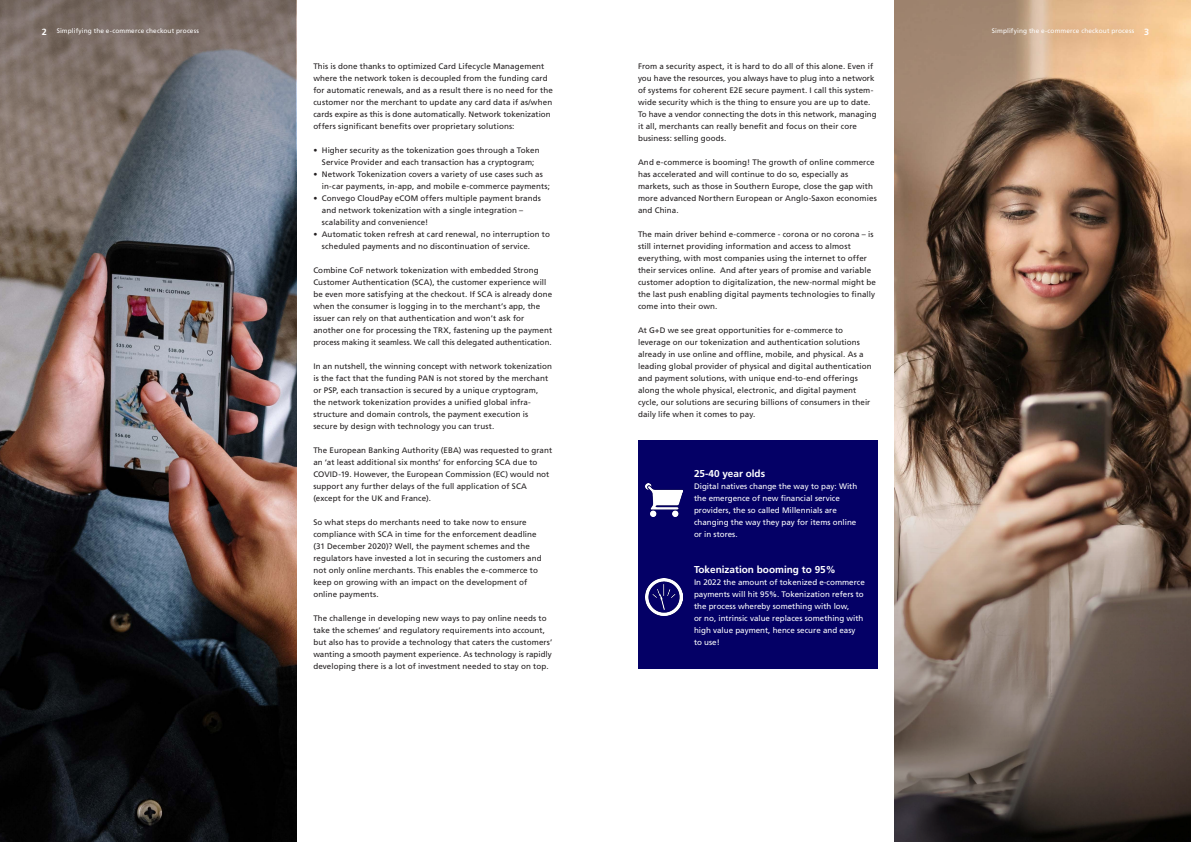
<style>
.page{position:relative;width:1191px;height:842px;background:#fff}
.page>*{position:absolute;margin:0;border:0;box-sizing:border-box;transform-origin:0 0}
.t1{font:700 10px "Frutiger LT Pro";color:#fff}
.t2{font:8px/12px "Frutiger LT Pro";letter-spacing:.01em;color:#231f20}
.t3{font:8px/12px "Frutiger LT Pro";color:#fff}
.t4{font:6.5px "Frutiger LT Pro";letter-spacing:.02em;color:#fff}
.s1{font-weight:700;font-size:9px}
</style>
<div class="page">
<img style="left:0;top:357px;width:296px;height:485px">
<svg style="left:0;top:0;width:296px;height:357px;background:#777172"></svg>
<img style="left:894px;top:0;width:297px;height:471px">
<svg style="left:894px;top:471px;width:297px;height:371px;background:#7a6a60"></svg>
<div style="left:638px;top:441px;width:239px;height:228px;background:#040066"></div>
<img style="left:645px;top:578px;width:37px;height:37px">
<img style="left:645px;top:483px;width:37px;height:33px">
<p class="t4" style="left:42px;top:27px;width:159px"><span class="s1">2</span> Simplifying the e-commerce checkout process</p>
<p class="t4" style="left:992px;top:27px;width:159px">Simplifying the e-commerce checkout process <span class="s1">3</span></p>
<p class="t2" style="left:313px;top:60px;width:241px">This is done thanks to optimized Card Lifecycle Management where the network token is decoupled from the funding card for automatic renewals, and as a result there is no need for the customer nor the merchant to update any card data if as/when cards expire as this is done automatically. Network tokenization offers significant benefits over proprietary solutions:</p>
<p class="t2" style="left:313px;top:144px;width:228px;text-align:center">• Higher security as the tokenization goes through a Token<br>Service Provider and each transaction has a cryptogram;</p>
<p class="t2" style="left:322px;top:168px;width:230px;text-indent:-9px">• Network Tokenization covers a variety of use cases such as in-car payments, in-app, and mobile e-commerce payments;</p>
<p class="t2" style="left:322px;top:192px;width:221px;text-indent:-9px">• Convego CloudPay eCOM offers multiple payment brands and network tokenization with a single integration – scalability and convenience!</p>
<p class="t2" style="left:322px;top:228px;width:229px;text-indent:-9px">• Automatic token refresh at card renewal, no interruption to scheduled payments and no discontinuation of service.</p>
<p class="t2" style="left:313px;top:264px;width:240px">Combine CoF network tokenization with embedded Strong Customer Authentication (SCA), the customer experience will be even more satisfying at the checkout. If SCA is already done when the consumer is logging in to the merchant’s app, the issuer can rely on that authentication and won’t ask for another one for processing the TRX, fastening up the payment process making it seamless. We call this delegated authentication.</p>
<p class="t2" style="left:313px;top:360px;width:240px">In an nutshell, the winning concept with network tokenization is the fact that the funding PAN is not stored by the merchant or PSP, each transaction is secured by a unique cryptogram, the network tokenization provides a unified global infra&shy;structure and domain controls, the payment execution is secure by design with technology you can trust.</p>
<p class="t2" style="left:313px;top:444px;width:240px">The European Banking Authority (EBA) was requested to grant an ‘at least additional six months’ for enforcing SCA due to COVID-19. However, the European Commission (EC) would not support any further delays of the full application of SCA (except for the UK and France).</p>
<p class="t2" style="left:313px;top:516px;width:230px">So what steps do merchants need to take now to ensure compliance with SCA in time for the enforcement deadline (31 December 2020)? Well, the payment schemes and the regulators have invested a lot in securing the customers and not only online merchants. This enables the e-commerce to keep on growing with an impact on the development of online payments.</p>
<p class="t2" style="left:313px;top:612px;width:240px">The challenge in developing new ways to pay online needs to take the schemes’ and regulatory requirements into account, but also has to provide a technology that caters the customers’ wanting a smooth payment experience. As technology is rapidly developing there is a lot of investment needed to stay on top.</p>
<p class="t2" style="left:638px;top:60px;width:240px">From a security aspect, it is hard to do all of this alone. Even if you have the resources, you always have to plug into a network of systems for coherent E2E secure payment. I call this system&shy;wide security which is the thing to ensure you are up to date.<br>To have a vendor connecting the dots in this network, managing it all, merchants can really benefit and focus on their core business: selling goods.</p>
<p class="t2" style="left:638px;top:156px;width:240px">And e-commerce is booming! The growth of online commerce has accelerated and will continue to do so, especially as markets, such as those in Southern Europe, close the gap with more advanced Northern European or Anglo-Saxon economies and China.</p>
<p class="t2" style="left:638px;top:228px;width:239px">The main driver behind e-commerce - corona or no corona – is still internet providing information and access to almost everything, with most companies using the internet to offer their services online. And after years of promise and variable customer adoption to digitalization, the new-normal might be the last push enabling digital payments technologies to finally come into their own.</p>
<p class="t2" style="left:638px;top:324px;width:235px">At G+D we see great opportunities for e-commerce to leverage on our tokenization and authentication solutions already in use online and offline, mobile, and physical. As a leading global provider of physical and digital authentication and payment solutions, with unique end-to-end offerings along the whole physical, electronic, and digital payment cycle, our solutions are securing billions of consumers in their daily life when it comes to pay.</p>
<p class="t1" style="left:694px;top:467px;width:73px">25-40 year olds</p>
<p class="t3" style="left:694px;top:480px;width:165px">Digital natives change the way to pay: With the emergence of new financial service providers, the so called Millennials are changing the way they pay for items online or in stores.</p>
<p class="t1" style="left:694px;top:563px;width:143px">Tokenization booming to 95%</p>
<p class="t3" style="left:694px;top:576px;width:172px">In 2022 the amount of tokenized e-commerce payments will hit 95%. Tokenization refers to the process whereby something with low,<br>or no, intrinsic value replaces something with high value payment, hence secure and easy to use!</p>
</div>
